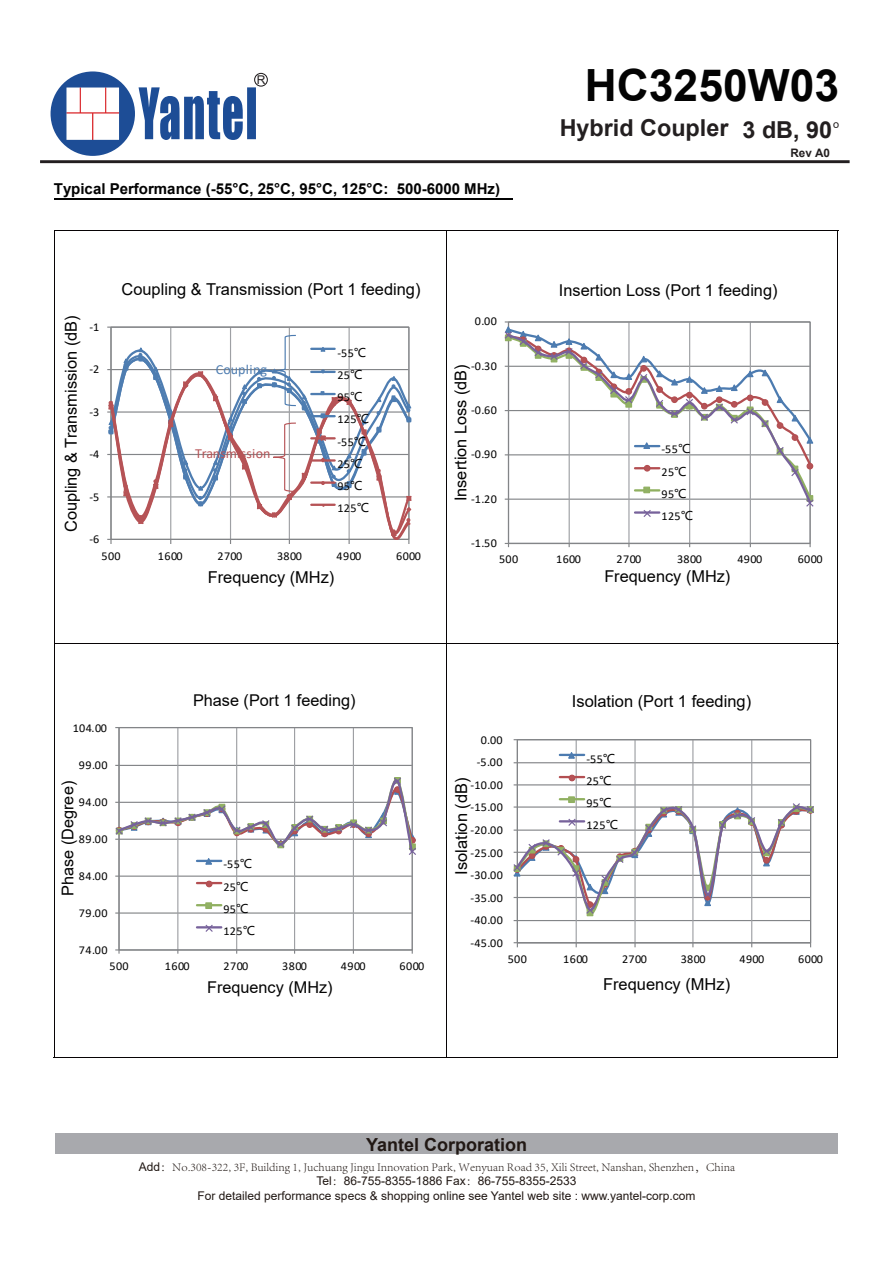
<style>
.page{position:relative;width:893px;height:1263px;background:#fff}
.page>*{position:absolute;margin:0;border:0;box-sizing:border-box;transform-origin:0 0}
.t1{font:700 44.4px "Arial";color:#030303}
.t2{font:700 23.4px "Arial";color:#231f20}
.t3{font:700 18px "Arial";color:#211814}
.t4{font:16.5px "Arial";color:#030303}
.t5{font:16.35px "Arial";color:#030303}
.t6{font:16.2px "Arial";color:#030303}
.t7{font:700 15px "Arial";color:#030303}
.t8{font:13.8px "Calibri";letter-spacing:.005em;color:#b65356}
.t9{font:13.8px "Calibri";letter-spacing:.005em;color:#4e7db1}
.t10{font:12px/22.2px "Calibri";letter-spacing:.03em;color:#030303}
.t11{font:12px/14.2px "Arial";color:#211814;text-align:center}
.t12{font:300 12px "Adobe Song Std";color:#211814}
.t13{font:12px "Arial";color:#231f20}
.t14{font:700 11.7px "Arial";color:#231f20}
.t15{font:10.8px "Arial";color:#231f20}
.s1{font-family:"Microsoft Ya Hei"}
.s2{font-family:"Adobe Song Std";font-weight:300}
.s3{font-family:"Arial";font-weight:400}
</style>
<div class="page">
<hr style="left:54px;top:230px;width:784px;height:1px;background:#070304">
<hr style="left:54px;top:231px;width:1px;height:413px;background:#070304">
<hr style="left:446px;top:231px;width:1px;height:413px;background:#070304">
<hr style="left:837px;top:231px;width:1px;height:413px;background:#070304">
<hr style="left:54px;top:644px;width:784px;height:1px;background:#070304">
<hr style="left:54px;top:644px;width:1px;height:414px;background:#070304">
<hr style="left:54px;top:1057px;width:392px;height:1px;background:#070304">
<hr style="left:446px;top:644px;width:1px;height:414px;background:#070304">
<hr style="left:447px;top:1057px;width:390px;height:1px;background:#070304">
<hr style="left:837px;top:644px;width:1px;height:414px;background:#070304">
<svg style="left:51px;top:71px;width:205px;height:85px"></svg>
<div style="left:254px;top:73px;width:14px;height:14px;border:1px solid #231f20;border-radius:50%"></div>
<div style="left:55px;top:1134px;width:783px;height:20px;background:#a8a9ad"></div>
<hr style="left:54px;top:198px;width:459px;height:2px;background:#030303">
<hr style="left:40px;top:160px;width:809px;height:3px;background:#231f20">
<svg style="left:107px;top:327px;width:305px;height:217px"></svg>
<svg style="left:504px;top:321px;width:310px;height:226px"></svg>
<svg style="left:115px;top:727px;width:301px;height:227px"></svg>
<svg style="left:513px;top:739px;width:301px;height:208px"></svg>
<p class="t13" style="left:257px;top:71px;width:10px">R</p>
<p class="t7" style="left:54px;top:178px;width:448px">Typical Performance (-55°C, 25°C, 95°C, 125°C: 500-6000 MHz)</p>
<h3 class="t5" style="left:60px;top:532px;width:218px;rotate:-90deg">Coupling &amp; Transmission (dB)</h3>
<p class="t10" style="left:89px;top:315px;width:11px">-1</p>
<p class="t10" style="left:89px;top:358px;width:11px">-2</p>
<p class="t10" style="left:89px;top:401px;width:11px">-3</p>
<p class="t10" style="left:89px;top:443px;width:11px">-4</p>
<p class="t10" style="left:89px;top:486px;width:11px">-5</p>
<p class="t10" style="left:89px;top:528px;width:11px">-6</p>
<h3 class="t5" style="left:122px;top:278px;width:300px">Coupling &amp; Transmission (Port 1 feeding)</h3>
<p class="t9" style="left:216px;top:360px;width:53px">Coupling</p>
<p class="t8" style="left:195px;top:444px;width:77px">Transmission</p>
<p class="t10" style="left:337px;top:341px;width:33px">-55<span class="s1">℃<br></span>25<span class="s1">℃<br></span>95<span class="s1">℃<br></span>125<span class="s1">℃ </span>-55<span class="s1">℃<br></span>25<span class="s1">℃<br></span>95<span class="s1">℃<br></span>125<span class="s1">℃</span></p>
<p class="t10" style="left:475px;top:310px;width:24px">0.00</p>
<p class="t10" style="left:471px;top:354px;width:27px">-0.30</p>
<h3 class="t5" style="left:449px;top:501px;width:138px;rotate:-90deg">Insertion Loss (dB)</h3>
<p class="t10" style="left:471px;top:399px;width:27px">-0.60</p>
<p class="t10" style="left:471px;top:443px;width:27px">-0.90</p>
<p class="t10" style="left:471px;top:487px;width:27px">-1.20</p>
<p class="t10" style="left:471px;top:532px;width:27px">-1.50</p>
<h1 class="t1" style="left:585px;top:55px;width:256px">HC3250W03</h1>
<h2 class="t2" style="left:560px;top:111px;width:274px">Hybrid Coupler 3 dB, 90</h2>
<p class="t15" style="left:833px;top:116px;width:8px">o</p>
<p class="t14" style="left:790px;top:145px;width:41px">Rev A0</p>
<h3 class="t5" style="left:559px;top:279px;width:220px">Insertion Loss (Port 1 feeding)</h3>
<p class="t10" style="left:661px;top:438px;width:33px">-55<span class="s1">℃<br></span>25<span class="s1">℃<br></span>95<span class="s1">℃<br></span>125<span class="s1">℃</span></p>
<p class="t10" style="left:102px;top:544px;width:21px">500</p>
<p class="t10" style="left:158px;top:544px;width:26px">1600</p>
<p class="t10" style="left:217px;top:544px;width:26px">2700</p>
<p class="t10" style="left:277px;top:544px;width:26px">3800</p>
<p class="t10" style="left:337px;top:544px;width:26px">4900</p>
<p class="t10" style="left:396px;top:544px;width:26px">6000</p>
<h3 class="t5" style="left:208px;top:566px;width:128px">Frequency (MHz)</h3>
<p class="t10" style="left:499px;top:548px;width:21px">500</p>
<p class="t10" style="left:556px;top:548px;width:26px">1600</p>
<p class="t10" style="left:617px;top:548px;width:26px">2700</p>
<p class="t10" style="left:677px;top:548px;width:26px">3800</p>
<p class="t10" style="left:737px;top:548px;width:26px">4900</p>
<p class="t10" style="left:798px;top:548px;width:26px">6000</p>
<h3 class="t5" style="left:604px;top:565px;width:128px">Frequency (MHz)</h3>
<p class="t10" style="left:73px;top:716px;width:36px">104.00</p>
<p class="t10" style="left:79px;top:753px;width:30px">99.00</p>
<h3 class="t6" style="left:57px;top:896px;width:116px;rotate:-90deg">Phase (Degree)</h3>
<p class="t10" style="left:79px;top:790px;width:30px">94.00</p>
<p class="t10" style="left:79px;top:827px;width:30px">89.00</p>
<p class="t10" style="left:79px;top:864px;width:30px">84.00</p>
<p class="t10" style="left:79px;top:901px;width:30px">79.00</p>
<p class="t10" style="left:79px;top:938px;width:30px">74.00</p>
<h3 class="t6" style="left:193px;top:689px;width:164px">Phase (Port 1 feeding)</h3>
<p class="t10" style="left:223px;top:853px;width:33px">-55<span class="s1">℃<br></span>25<span class="s1">℃<br></span>95<span class="s1">℃<br></span>125<span class="s1">℃</span></p>
<p class="t10" style="left:109px;top:954px;width:21px">500</p>
<p class="t10" style="left:165px;top:954px;width:26px">1600</p>
<p class="t10" style="left:224px;top:954px;width:26px">2700</p>
<p class="t10" style="left:282px;top:954px;width:26px">3800</p>
<p class="t10" style="left:341px;top:954px;width:26px">4900</p>
<p class="t10" style="left:400px;top:954px;width:26px">6000</p>
<h3 class="t6" style="left:207px;top:976px;width:127px">Frequency (MHz)</h3>
<p class="t10" style="left:481px;top:728px;width:24px">0.00</p>
<p class="t10" style="left:477px;top:751px;width:27px">-5.00</p>
<h3 class="t4" style="left:450px;top:875px;width:98px;rotate:-90deg">Isolation (dB)</h3>
<p class="t10" style="left:471px;top:773px;width:34px">-10.00</p>
<p class="t10" style="left:471px;top:796px;width:34px">-15.00</p>
<p class="t10" style="left:471px;top:819px;width:34px">-20.00</p>
<p class="t10" style="left:471px;top:841px;width:34px">-25.00</p>
<p class="t10" style="left:471px;top:864px;width:34px">-30.00</p>
<p class="t10" style="left:471px;top:886px;width:34px">-35.00</p>
<p class="t10" style="left:471px;top:909px;width:34px">-40.00</p>
<p class="t10" style="left:471px;top:932px;width:34px">-45.00</p>
<h3 class="t4" style="left:572px;top:690px;width:181px">Isolation (Port 1 feeding)</h3>
<p class="t10" style="left:586px;top:747px;width:33px">-55<span class="s1">℃<br></span>25<span class="s1">℃<br></span>95<span class="s1">℃<br></span>125<span class="s1">℃</span></p>
<p class="t10" style="left:508px;top:948px;width:21px">500</p>
<p class="t10" style="left:563px;top:948px;width:26px">1600</p>
<p class="t10" style="left:622px;top:948px;width:26px">2700</p>
<p class="t10" style="left:681px;top:948px;width:26px">3800</p>
<p class="t10" style="left:739px;top:948px;width:26px">4900</p>
<p class="t10" style="left:798px;top:948px;width:26px">6000</p>
<h3 class="t4" style="left:603px;top:973px;width:129px">Frequency (MHz)</h3>
<h3 class="t3" style="left:366px;top:1132px;width:163px">Yantel Corporation</h3>
<p class="t11" style="left:198px;top:1174px;width:499px">Tel<span class="s2">：</span>86-755-8355-1886 Fax<span class="s2">：</span>86-755-8355-2533<br>For detailed performance specs &amp; shopping online see Yantel web site : www.yantel-corp.com</p>
<p class="t12" style="left:139px;top:1160px;width:597px"><span class="s3">Add</span>：No.308-322, 3F, Building 1, Juchuang Jingu Innovation Park, Wenyuan Road 35, Xili Street, Nanshan, Shenzhen，China</p>
</div>
